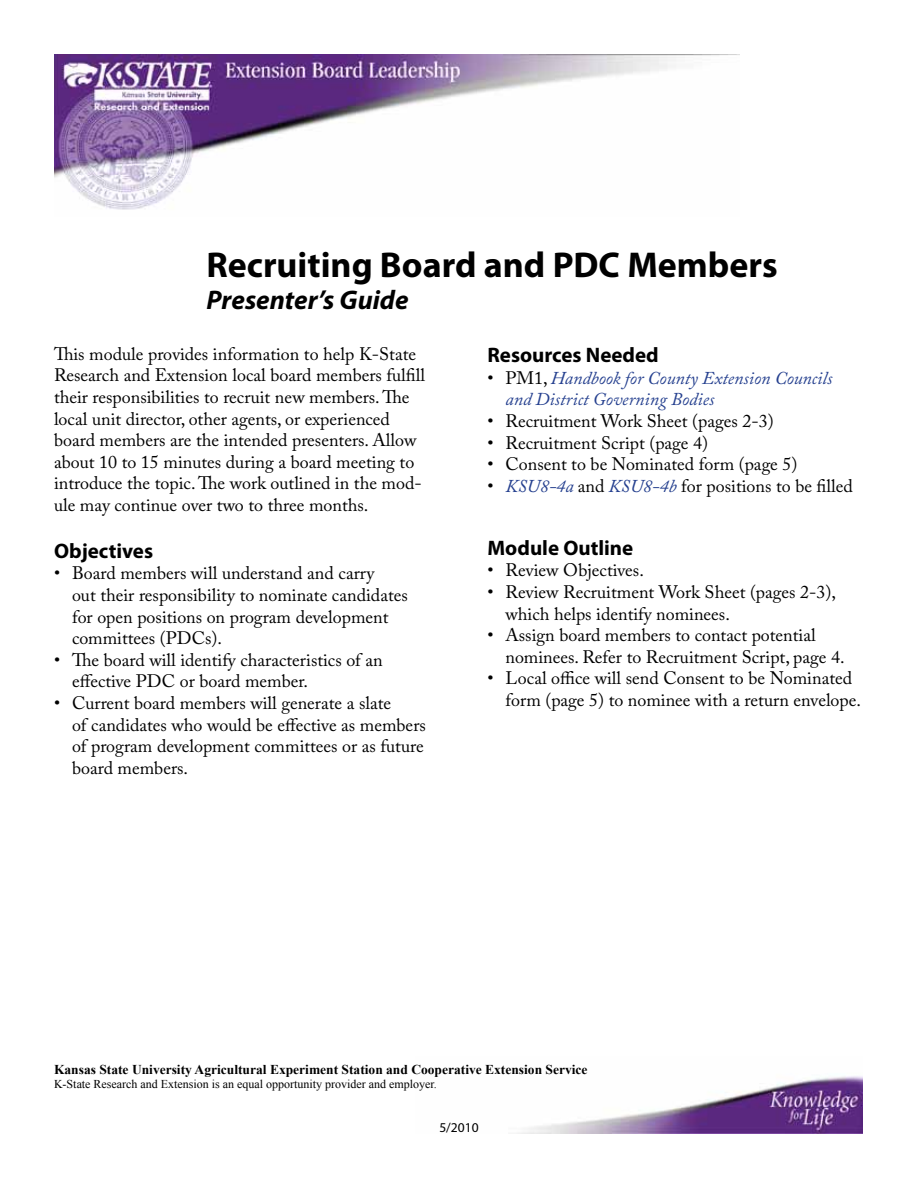
<style>
.page{position:relative;width:918px;height:1188px;background:#fff}
.page>*{position:absolute;margin:0;border:0;box-sizing:border-box;transform-origin:0 0}
.t1{font:700 36px "Myriad Pro";color:#000}
.presenter_s_guide{font:italic 700 27px "Myriad Pro";color:#000}
.Subhed{font:700 21px "Myriad Pro";color:#000}
.bullet{font:18px/21.6px "Adobe Caslon Pro";color:#000}
.Body{font:18px/21.6px "Adobe Caslon Pro";color:#000}
.bullet-2{font:italic 18px/21.6px "Adobe Caslon Pro";color:#25408f}
.t2{font:700 13.5px "Times New Roman";color:#000}
.Subhed-2{font:13.5px "Myriad Pro";color:#000}
.t3{font:12px "Times New Roman";color:#000}
.s1{font-style:normal;color:#000}
.s2{font-style:italic;color:#25408f}
</style>
<div class="page">
<img style="left:517px;top:1076px;width:345px;height:58px">
<img style="left:54px;top:54px;width:685px;height:156px">
<p class="t1" style="left:206px;top:241px;width:573px">Recruiting Board and PDC Members</p>
<p class="presenter_s_guide" style="left:206px;top:283px;width:204px">Presenter’s Guide</p>
<p class="Body" style="left:54px;top:343px;width:373px">This module provides information to help K-State Research and Extension local board members fulfill their responsibilities to recruit new members. The local unit director, other agents, or experienced board members are the intended presenters. Allow about 10 to 15 minutes during a board meeting to introduce the topic. The work outlined in the mod&shy;ule may continue over two to three months.</p>
<p class="Subhed" style="left:54px;top:537px;width:101px">Objectives</p>
<p class="bullet" style="left:72px;top:562px;width:337px;text-indent:-18px">• Board members will understand and carry<br>out their responsibility to nominate candidates for open positions on program development committees (PDCs).</p>
<p class="bullet" style="left:72px;top:649px;width:312px;text-indent:-18px">• The board will identify characteristics of an effective PDC or board member.</p>
<p class="bullet" style="left:72px;top:692px;width:355px;text-indent:-18px">• Current board members will generate a slate<br>of candidates who would be effective as members of program development committees or as future board members.</p>
<p class="Subhed" style="left:487px;top:341px;width:173px">Resources Needed</p>
<p class="bullet-2" style="left:505px;top:367px;width:328px;text-indent:-18px"><span class="s1">• PM1,</span> Handbook for County Extension Councils and District Governing Bodies</p>
<p class="bullet" style="left:487px;top:410px;width:288px">• Recruitment Work Sheet (pages 2-3)</p>
<p class="bullet" style="left:487px;top:432px;width:222px">• Recruitment Script (page 4)</p>
<p class="bullet" style="left:487px;top:453px;width:312px">• Consent to be Nominated form (page 5)</p>
<p class="bullet" style="left:487px;top:475px;width:367px">• <span class="s2">KSU8-4a</span> and <span class="s2">KSU8-4b</span> for positions to be filled</p>
<p class="Subhed" style="left:487px;top:534px;width:147px">Module Outline</p>
<p class="bullet" style="left:487px;top:559px;width:158px">• Review Objectives.</p>
<p class="bullet" style="left:505px;top:581px;width:332px;text-indent:-18px">• Review Recruitment Work Sheet (pages 2-3), which helps identify nominees.</p>
<p class="bullet" style="left:505px;top:624px;width:341px;text-indent:-18px">• Assign board members to contact potential nominees. Refer to Recruitment Script, page 4.</p>
<p class="bullet" style="left:505px;top:667px;width:357px;text-indent:-18px">• Local office will send Consent to be Nominated form (page 5) to nominee with a return envelope.</p>
<p class="t2" style="left:54px;top:1060px;width:535px">Kansas State University Agricultural Experiment Station and Cooperative Extension Service</p>
<p class="t3" style="left:54px;top:1076px;width:384px">K-State Research and Extension is an equal opportunity provider and employer.</p>
<p class="Subhed-2" style="left:439px;top:1119px;width:41px">5/2010</p>
</div>
